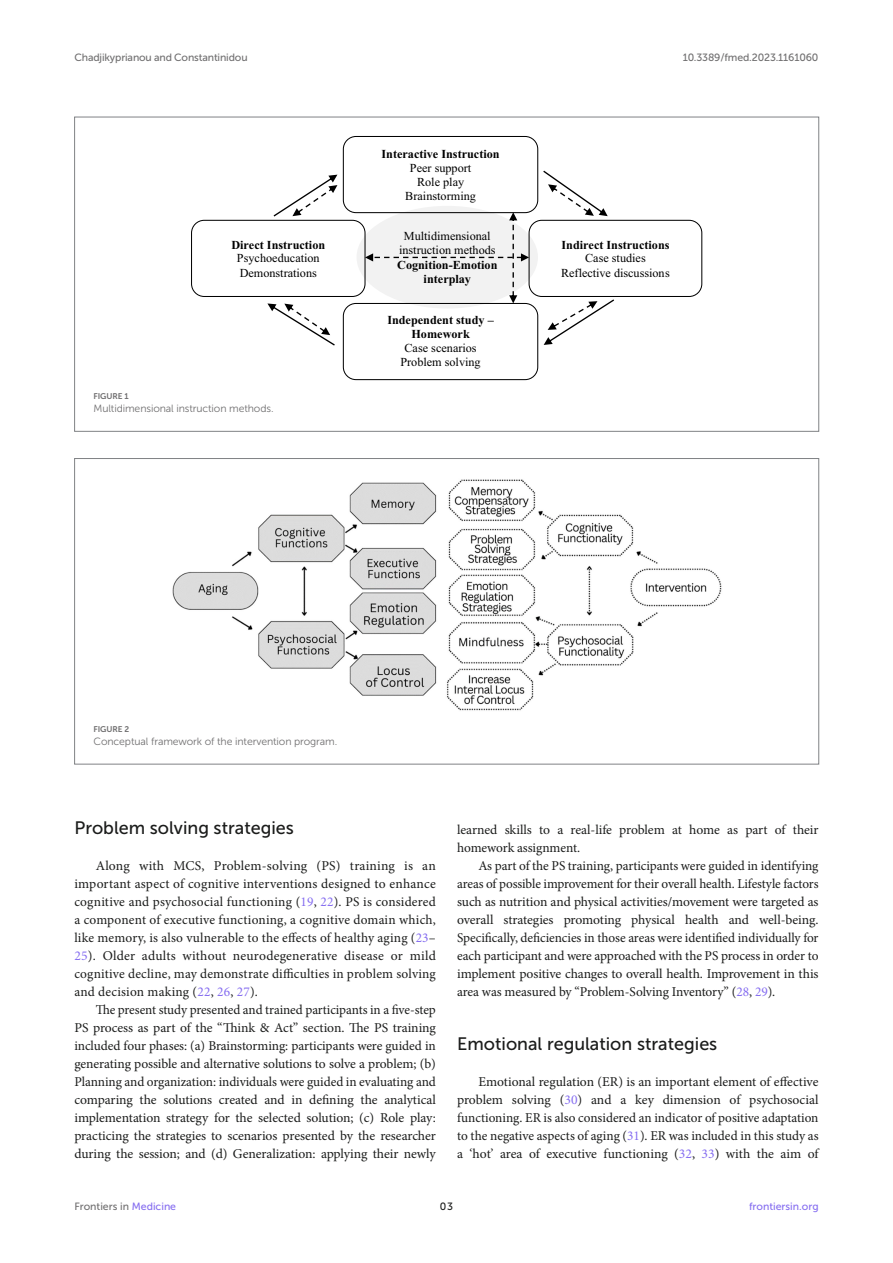
<style>
.page{position:relative;width:893px;height:1263px;background:#fff}
.page>*{position:absolute;margin:0;border:0;box-sizing:border-box;transform-origin:0 0}
.HEAD_2{font:18px "Museo Sans 500";color:#1b1c1b}
.TEXT{font:13.5px/18px "Minion Pro";letter-spacing:-.01em;color:#1b1c1b;text-align:justify}
.TEXT_FLUSH{font:13.5px/18px "Minion Pro";letter-spacing:.005em;color:#1b1c1b;text-align:justify}
.t1{font:12.15px/14px "Times New Roman";color:#000;text-align:center}
.FIG_LEG{font:10.5px "Museo Sans 300";letter-spacing:-.01em;color:#706f70}
.t2{font:10.5px "Museo Sans 500";letter-spacing:-.015em;color:#706f70}
.t3{font:10.5px "Museo Sans 500";color:#856df0}
.t4{font:10.5px "Museo Sans 500";color:#1b1c1b}
.FIG_HD{font:8.25px "Museo Sans 700";letter-spacing:-.01em;color:#706f70}
.s1{font-weight:700}
.s2{color:#856df0}
</style>
<div class="page">
<div style="left:357px;top:206px;width:181px;height:103px;background:#f2f2f2;border-radius:50%"></div>
<div style="left:343px;top:136px;width:195px;height:77px;border:1px solid #000;border-radius:13px"></div>
<div style="left:343px;top:303px;width:195px;height:77px;border:1px solid #000;border-radius:13px"></div>
<div style="left:529px;top:220px;width:173px;height:77px;border:1px solid #000;border-radius:13px"></div>
<div style="left:191px;top:220px;width:175px;height:77px;border:1px solid #000;border-radius:13px"></div>
<svg style="left:274px;top:175px;width:63px;height:42px"></svg>
<svg style="left:543px;top:171px;width:65px;height:45px"></svg>
<svg style="left:544px;top:299px;width:70px;height:46px"></svg>
<svg style="left:267px;top:303px;width:68px;height:43px"></svg>
<svg style="left:365px;top:212px;width:164px;height:91px"></svg>
<img style="left:172px;top:479px;width:550px;height:232px">
<p class="t2" style="left:74px;top:51px;width:175px">Chadjikyprianou and Constantinidou</p>
<p class="t2" style="left:683px;top:51px;width:137px">10.3389/fmed.2023.1161060</p>
<p class="t1" style="left:231px;top:237px;width:95px"><span class="s1">Direct Instruction<br></span>Psychoeducation<br>Demonstrations</p>
<p class="FIG_HD" style="left:94px;top:391px;width:37px">FIGURE 1</p>
<p class="FIG_LEG" style="left:94px;top:403px;width:182px">Multidimensional instruction methods.</p>
<p class="t1" style="left:381px;top:146px;width:120px"><span class="s1">Interactive Instruction<br></span>Peer support<br>Role play<br>Brainstorming</p>
<p class="t1" style="left:397px;top:229px;width:102px">Multidimensional instruction methods<br><span class="s1">Cognition-Emotion interplay</span></p>
<p class="t1" style="left:387px;top:313px;width:108px"><span class="s1">Independent study –<br>Homework<br></span>Case scenarios<br>Problem solving</p>
<p class="t1" style="left:561px;top:237px;width:110px"><span class="s1">Indirect Instructions<br></span>Case studies<br>Reflective discussions</p>
<p class="FIG_HD" style="left:94px;top:724px;width:37px">FIGURE 2</p>
<p class="FIG_LEG" style="left:94px;top:736px;width:245px">Conceptual framework of the intervention program.</p>
<p class="HEAD_2" style="left:74px;top:818px;width:221px">Problem solving strategies</p>
<p class="TEXT_FLUSH" style="left:74px;top:857px;width:363px;text-indent:21px">Along with MCS, Problem-solving (PS) training is an important aspect of cognitive interventions designed to enhance cognitive and psychosocial functioning (<span class="s2">19</span>, <span class="s2">22</span>). PS is considered a component of executive functioning, a cognitive domain which, like memory, is also vulnerable to the effects of healthy aging (<span class="s2">23</span>– <span class="s2">25</span>). Older adults without neurodegenerative disease or mild cognitive decline, may demonstrate difficulties in problem solving and decision making (<span class="s2">22</span>, <span class="s2">26</span>, <span class="s2">27</span>).</p>
<p class="TEXT" style="left:74px;top:1001px;width:363px;text-indent:21px">The present study presented and trained participants in a five-step PS process as part of the “Think &amp; Act” section. The PS training included four phases: (a) Brainstorming: participants were guided in generating possible and alternative solutions to solve a problem; (b)<br>Planning and organization: individuals were guided in evaluating and comparing the solutions created and in defining the analytical implementation strategy for the selected solution; (c) Role play: practicing the strategies to scenarios presented by the researcher during the session; and (d) Generalization: applying their newly</p>
<p class="TEXT" style="left:457px;top:821px;width:363px">learned skills to a real-life problem at home as part of their homework assignment.</p>
<p class="TEXT" style="left:457px;top:857px;width:363px;text-indent:21px">As part of the PS training, participants were guided in identifying areas of possible improvement for their overall health. Lifestyle factors such as nutrition and physical activities/movement were targeted as overall strategies promoting physical health and well-being.<br>Specifically, deficiencies in those areas were identified individually for each participant and were approached with the PS process in order to implement positive changes to overall health. Improvement in this area was measured by “Problem-Solving Inventory” (<span class="s2">28</span>, <span class="s2">29</span>).</p>
<p class="HEAD_2" style="left:457px;top:1034px;width:262px">Emotional regulation strategies</p>
<p class="TEXT_FLUSH" style="left:457px;top:1073px;width:363px;text-indent:21px">Emotional regulation (ER) is an important element of effective problem solving (<span class="s2">30</span>) and a key dimension of psychosocial functioning. ER is also considered an indicator of positive adaptation to the negative aspects of aging (<span class="s2">31</span>). ER was included in this study as a ‘hot’ area of executive functioning (<span class="s2">32</span>, <span class="s2">33</span>) with the aim of</p>
<p class="t2" style="left:74px;top:1200px;width:103px">Frontiers in <span class="s2">Medicine</span></p>
<p class="t4" style="left:440px;top:1200px;width:15px">03</p>
<p class="t3" style="left:749px;top:1200px;width:71px">frontiersin.org</p>
</div>
